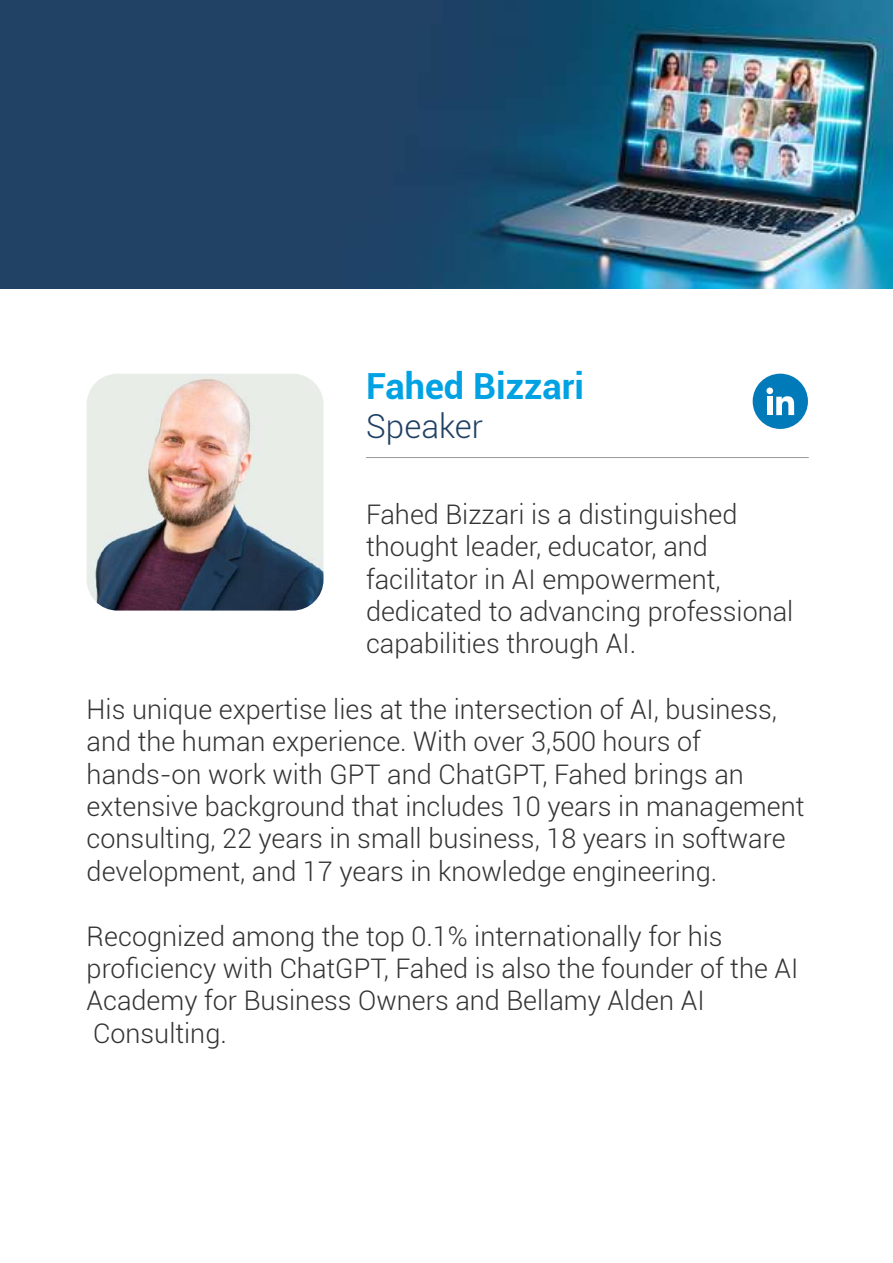
<style>
.page{position:relative;width:893px;height:1263px;background:#fff}
.page>*{position:absolute;margin:0;border:0;box-sizing:border-box;transform-origin:0 0}
.t1{font:700 36px "Roboto";color:#00a2e3}
.t2{font:300 33px "Roboto";color:#1f4164}
.t3{font:300 27px/32.4px "Roboto";color:#333}
</style>
<div class="page">
<img style="left:87px;top:374px;width:236px;height:237px">
<img style="left:0;top:0;width:893px;height:289px">
<hr style="left:366px;top:457px;width:443px;height:1px;background:#999">
<div style="left:753px;top:374px;width:55px;height:55px;background:#007ab9;border-radius:28px"></div>
<svg style="left:776px;top:396px;width:18px;height:19px"></svg>
<div style="left:767px;top:397px;width:6px;height:18px;background:#fff"></div>
<div style="left:766px;top:387px;width:7px;height:7px;background:#fff;border-radius:50%"></div>
<h1 class="t1" style="left:366px;top:360px;width:220px">Fahed Bizzari</h1>
<p class="t2" style="left:366px;top:404px;width:119px">Speaker</p>
<p class="t3" style="left:366px;top:497px;width:429px">Fahed Bizzari is a distinguished thought leader, educator, and facilitator in AI empowerment, dedicated to advancing professional capabilities through AI.</p>
<p class="t3" style="left:87px;top:692px;width:719px">His unique expertise lies at the intersection of AI, business, and the human experience. With over 3,500 hours of hands-on work with GPT and ChatGPT, Fahed brings an extensive background that includes 10 years in management consulting, 22 years in small business, 18 years in software development, and 17 years in knowledge engineering.</p>
<p class="t3" style="left:87px;top:919px;width:713px">Recognized among the top 0.1% internationally for his proficiency with ChatGPT, Fahed is also the founder of the AI Academy for Business Owners and Bellamy Alden AI Consulting.</p>
</div>
